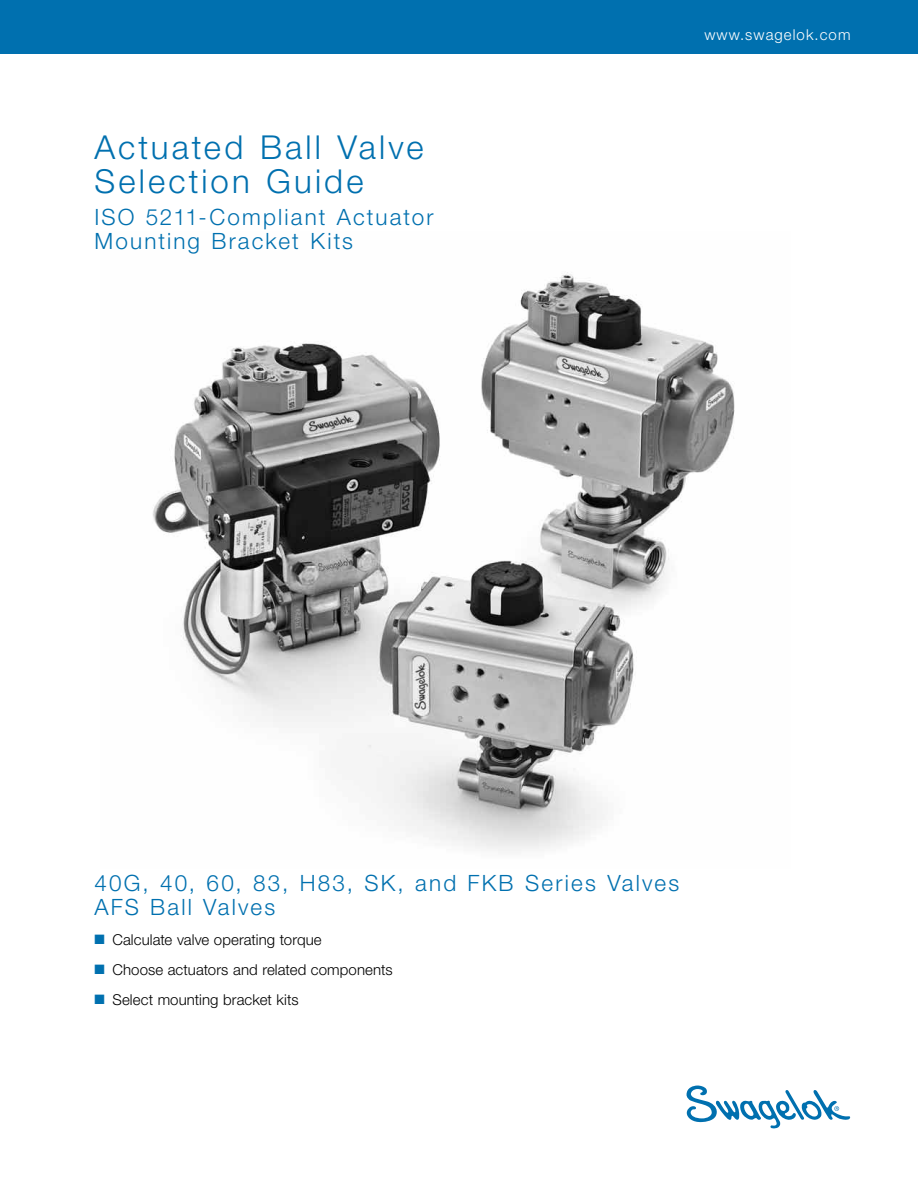
<style>
.page{position:relative;width:918px;height:1188px;background:#fff}
.page>*{position:absolute;margin:0;border:0;box-sizing:border-box;transform-origin:0 0}
.t1{font:300 33px/34.5px "Helvetica Neue LT Std";letter-spacing:.095em;color:#0070af}
.t2{font:300 22.5px/24px "Helvetica Neue LT Std";letter-spacing:.095em;color:#0070af}
.t3{font:300 15px "Helvetica Neue LT Std";letter-spacing:.005em;color:#000}
.t4{font:300 15px "Helvetica Neue LT Std";letter-spacing:.07em;color:#fff}
.s1{color:#0070af}
</style>
<div class="page">
<svg style="left:687px;top:1086px;width:163px;height:42px"></svg>
<div style="left:0;top:0;width:918px;height:54px;background:#0070af"></div>
<img style="left:153px;top:272px;width:582px;height:579px">
<h1 class="t1" style="left:94px;top:129px;width:331px">Actuated Ball Valve<br>Selection Guide</h1>
<p class="t2" style="left:94px;top:204px;width:340px">ISO 5211-Compliant Actuator<br>Mounting Bracket Kits</p>
<p class="t4" style="left:704px;top:26px;width:148px">www.swagelok.com</p>
<p class="t2" style="left:94px;top:870px;width:586px">40G, 40, 60, 83, H83, SK, and FKB Series Valves<br>AFS Ball Valves</p>
<p class="t3" style="left:94px;top:930px;width:229px"><span class="s1">■</span> Calculate valve operating torque</p>
<p class="t3" style="left:94px;top:960px;width:300px"><span class="s1">■</span> Choose actuators and related components</p>
<p class="t3" style="left:94px;top:990px;width:206px"><span class="s1">■</span> Select mounting bracket kits</p>
</div>
